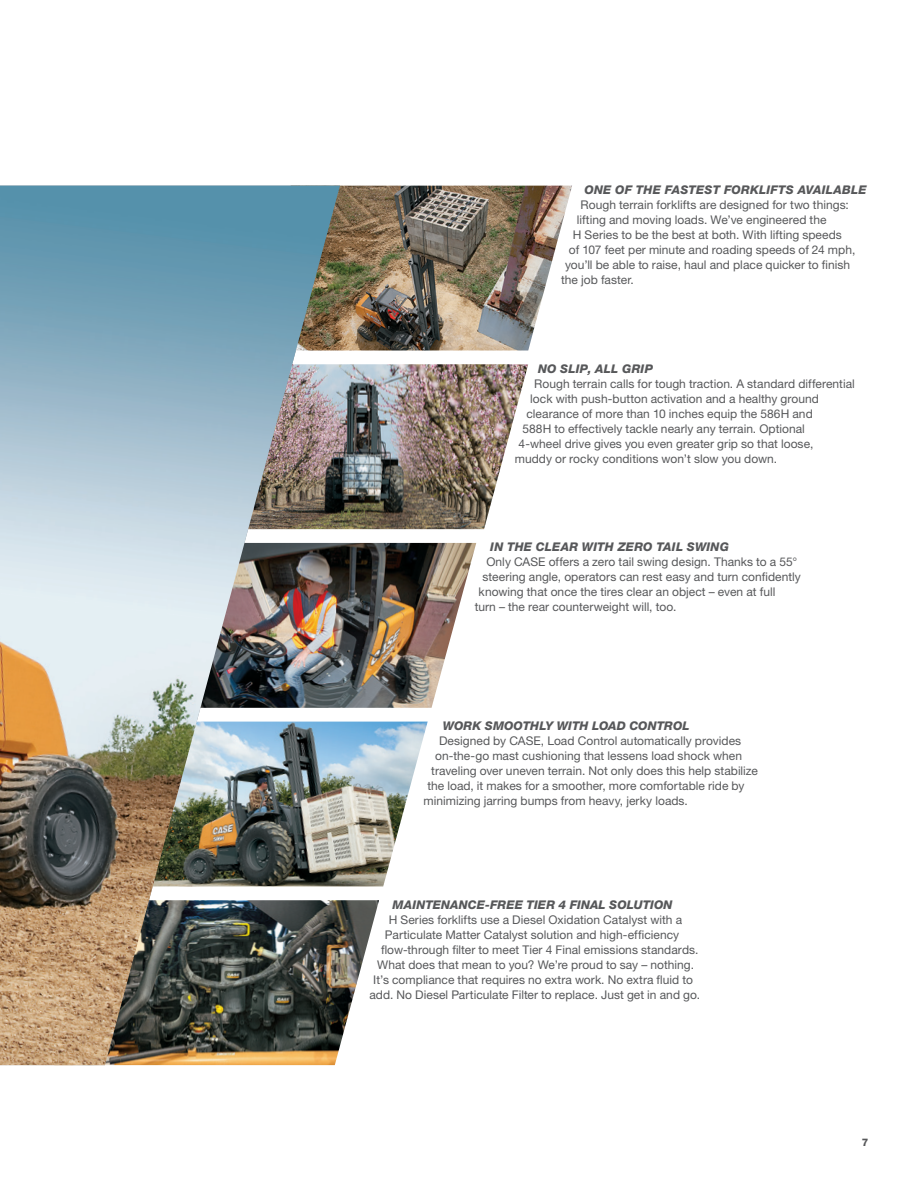
<style>
.page{position:relative;width:918px;height:1188px;background:#fff}
.page>*{position:absolute;margin:0;border:0;box-sizing:border-box;transform-origin:0 0}
.Sidebar_Head_Black{font:12px "Helvetica Neue LT Std";letter-spacing:.005em;color:#57585a}
.Sidebar_Head_Black-2{font:italic 800 12px "Helvetica Neue LT Std";letter-spacing:.01em;color:#57585a}
.t1{font:800 10.5px "Helvetica Neue LT Std";color:#57585a}
</style>
<div class="page">
<img style="left:340px;top:900px;width:39px;height:146px">
<img style="left:340px;top:543px;width:136px;height:165px">
<img style="left:340px;top:722px;width:88px;height:164px">
<img style="left:340px;top:364px;width:188px;height:165px">
<img style="left:340px;top:186px;width:232px;height:165px">
<img style="left:0;top:186px;width:340px;height:879px">
<p class="Sidebar_Head_Black-2" style="left:584px;top:183px;width:284px">ONE OF THE FASTEST FORKLIFTS AVAILABLE</p>
<p class="Sidebar_Head_Black" style="left:581px;top:198px;width:270px">Rough terrain forklifts are designed for two things:</p>
<p class="Sidebar_Head_Black" style="left:577px;top:213px;width:251px">lifting and moving loads. We’ve engineered the</p>
<p class="Sidebar_Head_Black" style="left:573px;top:228px;width:271px">H Series to be the best at both. With lifting speeds</p>
<p class="Sidebar_Head_Black" style="left:569px;top:243px;width:288px">of 107 feet per minute and roading speeds of 24 mph,</p>
<p class="Sidebar_Head_Black" style="left:565px;top:258px;width:287px">you’ll be able to raise, haul and place quicker to finish</p>
<p class="Sidebar_Head_Black" style="left:561px;top:273px;width:74px">the job faster.</p>
<p class="Sidebar_Head_Black-2" style="left:538px;top:361px;width:116px">NO SLIP, ALL GRIP</p>
<p class="Sidebar_Head_Black" style="left:534px;top:376px;width:322px">Rough terrain calls for tough traction. A standard differential</p>
<p class="Sidebar_Head_Black" style="left:530px;top:391px;width:290px">lock with push-button activation and a healthy ground</p>
<p class="Sidebar_Head_Black" style="left:526px;top:406px;width:288px">clearance of more than 10 inches equip the 586H and</p>
<p class="Sidebar_Head_Black" style="left:523px;top:421px;width:284px">588H to effectively tackle nearly any terrain. Optional</p>
<p class="Sidebar_Head_Black" style="left:519px;top:436px;width:296px">4-wheel drive gives you even greater grip so that loose,</p>
<p class="Sidebar_Head_Black" style="left:515px;top:451px;width:264px">muddy or rocky conditions won’t slow you down.</p>
<p class="Sidebar_Head_Black-2" style="left:490px;top:539px;width:240px">IN THE CLEAR WITH ZERO TAIL SWING</p>
<p class="Sidebar_Head_Black" style="left:486px;top:554px;width:312px">Only CASE offers a zero tail swing design. Thanks to a 55°</p>
<p class="Sidebar_Head_Black" style="left:483px;top:569px;width:320px">steering angle, operators can rest easy and turn confidently</p>
<p class="Sidebar_Head_Black" style="left:479px;top:584px;width:298px">knowing that once the tires clear an object – even at full</p>
<p class="Sidebar_Head_Black" style="left:475px;top:599px;width:203px">turn – the rear counterweight will, too.</p>
<p class="Sidebar_Head_Black-2" style="left:443px;top:719px;width:248px">WORK SMOOTHLY WITH LOAD CONTROL</p>
<p class="Sidebar_Head_Black" style="left:439px;top:734px;width:304px">Designed by CASE, Load Control automatically provides</p>
<p class="Sidebar_Head_Black" style="left:435px;top:749px;width:309px">on-the-go mast cushioning that lessens load shock when</p>
<p class="Sidebar_Head_Black" style="left:431px;top:764px;width:328px">traveling over uneven terrain. Not only does this help stabilize</p>
<p class="Sidebar_Head_Black" style="left:427px;top:779px;width:319px">the load, it makes for a smoother, more comfortable ride by</p>
<p class="Sidebar_Head_Black" style="left:424px;top:794px;width:266px">minimizing jarring bumps from heavy, jerky loads.</p>
<p class="Sidebar_Head_Black-2" style="left:393px;top:897px;width:281px">MAINTENANCE-FREE TIER 4 FINAL SOLUTION</p>
<p class="Sidebar_Head_Black" style="left:389px;top:912px;width:295px">H Series forklifts use a Diesel Oxidation Catalyst with a</p>
<p class="Sidebar_Head_Black" style="left:385px;top:927px;width:296px">Particulate Matter Catalyst solution and high-efficiency</p>
<p class="Sidebar_Head_Black" style="left:381px;top:942px;width:319px">flow-through filter to meet Tier 4 Final emissions standards.</p>
<p class="Sidebar_Head_Black" style="left:377px;top:957px;width:318px">What does that mean to you? We’re proud to say – nothing.</p>
<p class="Sidebar_Head_Black" style="left:373px;top:972px;width:321px">It’s compliance that requires no extra work. No extra fluid to</p>
<p class="Sidebar_Head_Black" style="left:369px;top:987px;width:332px">add. No Diesel Particulate Filter to replace. Just get in and go.</p>
<p class="t1" style="left:862px;top:1136px;width:8px">7</p>
</div>
